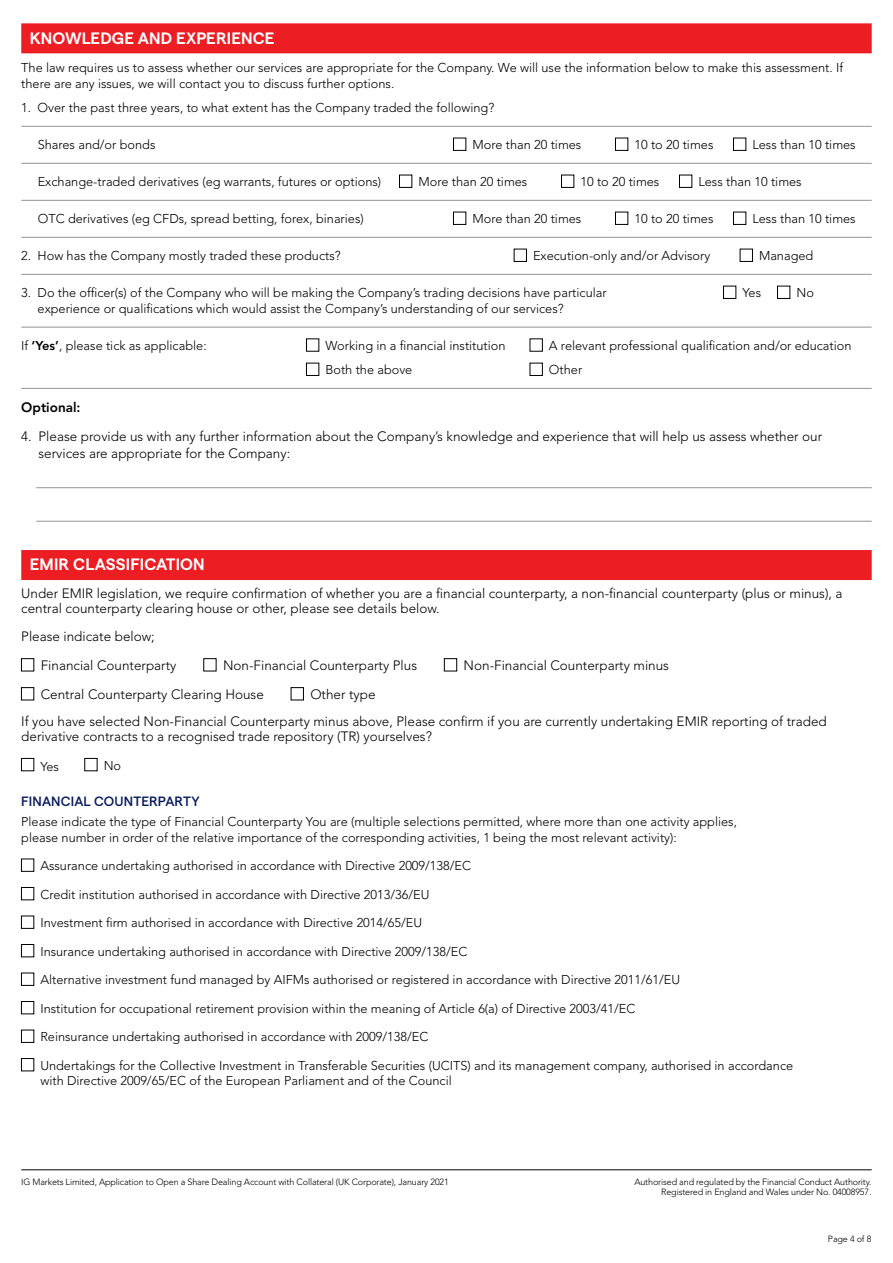
<style>
.page{position:relative;width:893px;height:1263px;background:#fff}
.page>*{position:absolute;margin:0;border:0;box-sizing:border-box;transform-origin:0 0}
.t1{font:600 16.5px "Matter SQ";letter-spacing:.01em;color:#fff}
.t2{font:300 13.5px/16.5px "Avenir LT Std";color:#000}
.t3{font:500 13.5px "Matter SQ";letter-spacing:.01em;color:#081b5d}
.t4{font:800 13.5px "Avenir LT Std";color:#000}
.t5{font:300 12.75px/15.8px "Avenir LT Std";color:#000}
.t6{font:300 9px/10.5px "Avenir LT Std";letter-spacing:-.015em;color:#000;text-align:right}
.s1{font-weight:800}
</style>
<div class="page">
<hr style="left:21px;top:1169px;width:851px;height:1px;background:#000">
<div style="left:21px;top:23px;width:851px;height:30px;background:#ed1d24"></div>
<hr style="left:21px;top:126px;width:851px;height:1px;background:#939598">
<hr style="left:21px;top:163px;width:851px;height:1px;background:#939598">
<hr style="left:21px;top:200px;width:851px;height:1px;background:#939598">
<hr style="left:21px;top:237px;width:851px;height:1px;background:#939598">
<hr style="left:21px;top:274px;width:851px;height:1px;background:#939598">
<hr style="left:21px;top:327px;width:851px;height:1px;background:#939598">
<hr style="left:21px;top:388px;width:851px;height:1px;background:#939598">
<hr style="left:36px;top:487px;width:836px;height:1px;background:#939598">
<hr style="left:36px;top:521px;width:836px;height:1px;background:#939598">
<div style="left:21px;top:550px;width:851px;height:30px;background:#ed1d24"></div>
<div style="left:453px;top:138px;width:13px;height:13px;border:1px solid #000"></div>
<div style="left:615px;top:138px;width:13px;height:13px;border:1px solid #000"></div>
<div style="left:733px;top:138px;width:13px;height:13px;border:1px solid #000"></div>
<div style="left:399px;top:175px;width:13px;height:13px;border:1px solid #000"></div>
<div style="left:561px;top:175px;width:13px;height:13px;border:1px solid #000"></div>
<div style="left:679px;top:175px;width:13px;height:13px;border:1px solid #000"></div>
<div style="left:453px;top:212px;width:13px;height:13px;border:1px solid #000"></div>
<div style="left:615px;top:212px;width:13px;height:13px;border:1px solid #000"></div>
<div style="left:733px;top:212px;width:13px;height:13px;border:1px solid #000"></div>
<div style="left:514px;top:249px;width:13px;height:13px;border:1px solid #000"></div>
<div style="left:740px;top:249px;width:13px;height:13px;border:1px solid #000"></div>
<div style="left:723px;top:286px;width:13px;height:13px;border:1px solid #000"></div>
<div style="left:777px;top:286px;width:13px;height:13px;border:1px solid #000"></div>
<div style="left:306px;top:339px;width:13px;height:12px;border:1px solid #000"></div>
<div style="left:530px;top:339px;width:13px;height:12px;border:1px solid #000"></div>
<div style="left:306px;top:363px;width:13px;height:13px;border:1px solid #000"></div>
<div style="left:530px;top:363px;width:13px;height:13px;border:1px solid #000"></div>
<div style="left:21px;top:658px;width:13px;height:13px;border:1px solid #000"></div>
<div style="left:204px;top:658px;width:12px;height:13px;border:1px solid #000"></div>
<div style="left:444px;top:658px;width:13px;height:13px;border:1px solid #000"></div>
<div style="left:21px;top:687px;width:13px;height:13px;border:1px solid #000"></div>
<div style="left:291px;top:687px;width:13px;height:13px;border:1px solid #000"></div>
<div style="left:21px;top:758px;width:13px;height:13px;border:1px solid #000"></div>
<div style="left:85px;top:758px;width:12px;height:13px;border:1px solid #000"></div>
<div style="left:21px;top:859px;width:13px;height:12px;border:1px solid #000"></div>
<div style="left:21px;top:887px;width:13px;height:13px;border:1px solid #000"></div>
<div style="left:21px;top:916px;width:13px;height:12px;border:1px solid #000"></div>
<div style="left:21px;top:944px;width:13px;height:13px;border:1px solid #000"></div>
<div style="left:21px;top:973px;width:13px;height:12px;border:1px solid #000"></div>
<div style="left:21px;top:1001px;width:13px;height:13px;border:1px solid #000"></div>
<div style="left:21px;top:1030px;width:13px;height:12px;border:1px solid #000"></div>
<div style="left:21px;top:1058px;width:13px;height:13px;border:1px solid #000"></div>
<p class="t1" style="left:30px;top:26px;width:246px">KNOWLEDGE AND EXPERIENCE</p>
<p class="t5" style="left:21px;top:60px;width:823px">The law requires us to assess whether our services are appropriate for the Company. We will use the information below to make this assessment. If there are any issues, we will contact you to discuss further options.</p>
<p class="t5" style="left:21px;top:100px;width:474px">1. Over the past three years, to what extent has the Company traded the following?</p>
<p class="t5" style="left:38px;top:137px;width:119px">Shares and/or bonds</p>
<p class="t5" style="left:472px;top:137px;width:110px">More than 20 times</p>
<p class="t5" style="left:634px;top:137px;width:80px">10 to 20 times</p>
<p class="t5" style="left:752px;top:137px;width:105px">Less than 10 times</p>
<p class="t5" style="left:38px;top:174px;width:345px">Exchange-traded derivatives (eg warrants, futures or options)</p>
<p class="t5" style="left:418px;top:174px;width:110px">More than 20 times</p>
<p class="t5" style="left:580px;top:174px;width:80px">10 to 20 times</p>
<p class="t5" style="left:698px;top:174px;width:105px">Less than 10 times</p>
<p class="t5" style="left:38px;top:211px;width:327px">OTC derivatives (eg CFDs, spread betting, forex, binaries)</p>
<p class="t5" style="left:472px;top:211px;width:110px">More than 20 times</p>
<p class="t5" style="left:634px;top:211px;width:80px">10 to 20 times</p>
<p class="t5" style="left:752px;top:211px;width:105px">Less than 10 times</p>
<p class="t5" style="left:21px;top:248px;width:321px">2. How has the Company mostly traded these products?</p>
<p class="t5" style="left:533px;top:248px;width:179px">Execution-only and/or Advisory</p>
<p class="t5" style="left:759px;top:248px;width:56px">Managed</p>
<p class="t5" style="left:21px;top:285px;width:587px">3. Do the officer(s) of the Company who will be making the Company’s trading decisions have particular</p>
<p class="t5" style="left:742px;top:285px;width:20px">Yes</p>
<p class="t5" style="left:796px;top:285px;width:19px">No</p>
<p class="t5" style="left:38px;top:301px;width:528px">experience or qualifications which would assist the Company’s understanding of our services?</p>
<p class="t5" style="left:21px;top:338px;width:187px">If <span class="s1">‘Yes’</span>, please tick as applicable:</p>
<p class="t5" style="left:325px;top:338px;width:182px">Working in a financial institution</p>
<p class="t5" style="left:549px;top:338px;width:304px">A relevant professional qualification and/or education</p>
<p class="t5" style="left:325px;top:362px;width:88px">Both the above</p>
<p class="t5" style="left:549px;top:362px;width:35px">Other</p>
<p class="t4" style="left:21px;top:399px;width:61px">Optional:</p>
<p class="t2" style="left:39px;top:428px;width:785px;text-indent:-17px">4. Please provide us with any further information about the Company’s knowledge and experience that will help us assess whether our services are appropriate for the Company:</p>
<p class="t1" style="left:30px;top:552px;width:177px">EMIR CLASSIFICATION</p>
<p class="t2" style="left:21px;top:586px;width:823px;line-height:15px">Under EMIR legislation, we require confirmation of whether you are a financial counterparty, a non-financial counterparty (plus or minus), a central counterparty clearing house or other, please see details below.</p>
<p class="t2" style="left:41px;top:622px;width:137px;line-height:29px;text-indent:-20px">Please indicate below;<br>Financial Counterparty</p>
<p class="t2" style="left:223px;top:657px;width:196px">Non-Financial Counterparty Plus</p>
<p class="t2" style="left:464px;top:657px;width:207px">Non-Financial Counterparty minus</p>
<p class="t2" style="left:41px;top:686px;width:225px">Central Counterparty Clearing House</p>
<p class="t2" style="left:21px;top:680px;width:807px;line-height:27.8px;text-indent:289px">Other type<br>If you have selected Non-Financial Counterparty minus above, Please confirm if you are currently undertaking EMIR reporting of traded</p>
<p class="t2" style="left:21px;top:728px;width:412px">derivative contracts to a recognised trade repository (TR) yourselves?</p>
<p class="t5" style="left:40px;top:759px;width:20px">Yes</p>
<p class="t5" style="left:104px;top:757px;width:19px">No</p>
<p class="t3" style="left:21px;top:791px;width:180px">FINANCIAL COUNTERPARTY</p>
<p class="t5" style="left:21px;top:813px;width:717px">Please indicate the type of Financial Counterparty You are (multiple selections permitted, where more than one activity applies, please number in order of the relative importance of the corresponding activities, 1 being the most relevant activity):</p>
<p class="t5" style="left:40px;top:858px;width:432px">Assurance undertaking authorised in accordance with Directive 2009/138/EC</p>
<p class="t5" style="left:40px;top:886px;width:391px">Credit institution authorised in accordance with Directive 2013/36/EU</p>
<p class="t5" style="left:40px;top:915px;width:383px">Investment firm authorised in accordance with Directive 2014/65/EU</p>
<p class="t5" style="left:40px;top:943px;width:428px">Insurance undertaking authorised in accordance with Directive 2009/138/EC</p>
<p class="t5" style="left:40px;top:972px;width:641px">Alternative investment fund managed by AIFMs authorised or registered in accordance with Directive 2011/61/EU</p>
<p class="t5" style="left:40px;top:1000px;width:596px">Institution for occupational retirement provision within the meaning of Article 6(a) of Directive 2003/41/EC</p>
<p class="t5" style="left:40px;top:1029px;width:389px">Reinsurance undertaking authorised in accordance with 2009/138/EC</p>
<p class="t5" style="left:40px;top:1057px;width:754px">Undertakings for the Collective Investment in Transferable Securities (UCITS) and its management company, authorised in accordance with Directive 2009/65/EC of the European Parliament and of the Council</p>
<p class="t6" style="left:21px;top:1176px;width:429px">IG Markets Limited, Application to Open a Share Dealing Account with Collateral (UK Corporate), January 2021</p>
<p class="t6" style="left:634px;top:1176px;width:238px">Authorised and regulated by the Financial Conduct Authority.<br>Registered in England and Wales under No. 04008957.</p>
<p class="t6" style="left:828px;top:1233px;width:45px">Page 4 of 8</p>
</div>
